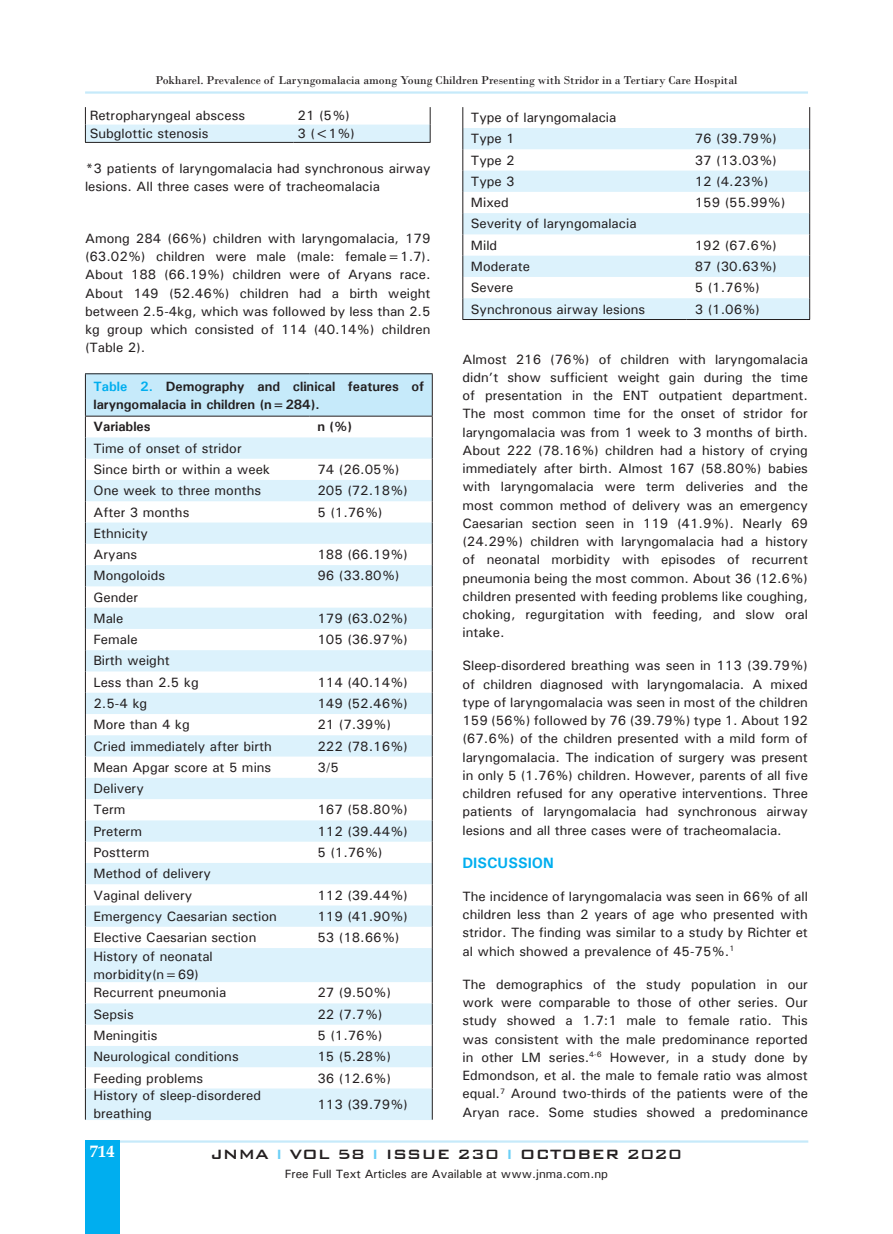
<style>
.page{position:relative;width:893px;height:1234px;background:#fff}
.page>*{position:absolute;margin:0;border:0;box-sizing:border-box;transform-origin:0 0}
.t1{font:500 18px "Bank Gothic BT";color:#231f20}
.t2{font:700 16.5px "Book Antiqua";color:#fff}
.t3{font:700 15px "Univers";color:#00aeef}
.t4{font:500 13.5px/18.3px "Univers";color:#231f20;text-align:justify}
.t5{font:700 13.5px/18px "Univers";color:#231f20}
.Introduction{font:12px "Bodoni";color:#231f20}
.t6{font:500 12px "Univers";color:#231f20}
.s1{color:#00aeef}
.s2{color:#6bcff6}
</style>
<div class="page">
<hr style="left:85px;top:91px;width:723px;height:3px;background:#c6eafa">
<hr style="left:85px;top:1140px;width:723px;height:2px;background:#c6eafa">
<div style="left:85px;top:1140px;width:35px;height:93px;background:#00aeef"></div>
<svg style="left:85px;top:107px;width:346px;height:35px"></svg>
<hr style="left:85px;top:142px;width:208px;height:1px;background:#231f20">
<hr style="left:293px;top:142px;width:138px;height:1px;background:#231f20">
<div style="left:85px;top:374px;width:347px;height:42px;background:#c6eafa"></div>
<svg style="left:86px;top:437px;width:346px;height:682px;fill:#dcf2fc"></svg>
<hr style="left:85px;top:373px;width:224px;height:1px;background:#231f20">
<hr style="left:309px;top:373px;width:124px;height:1px;background:#231f20">
<hr style="left:85px;top:374px;width:1px;height:41px;background:#231f20">
<hr style="left:432px;top:374px;width:1px;height:41px;background:#231f20">
<hr style="left:85px;top:415px;width:224px;height:1px;background:#231f20">
<hr style="left:309px;top:415px;width:124px;height:1px;background:#231f20">
<svg style="left:85px;top:416px;width:1px;height:531px"></svg>
<svg style="left:432px;top:416px;width:1px;height:531px"></svg>
<hr style="left:85px;top:947px;width:1px;height:34px;background:#231f20">
<hr style="left:432px;top:947px;width:1px;height:34px;background:#231f20">
<svg style="left:85px;top:981px;width:1px;height:107px"></svg>
<svg style="left:432px;top:981px;width:1px;height:107px"></svg>
<hr style="left:85px;top:1088px;width:1px;height:31px;background:#231f20">
<hr style="left:432px;top:1088px;width:1px;height:31px;background:#231f20">
<svg style="left:463px;top:128px;width:346px;height:191px;fill:#dcf2fc"></svg>
<svg style="left:462px;top:107px;width:1px;height:212px"></svg>
<svg style="left:809px;top:107px;width:1px;height:212px"></svg>
<hr style="left:462px;top:319px;width:225px;height:1px;background:#231f20">
<hr style="left:687px;top:319px;width:123px;height:1px;background:#231f20">
<p class="Introduction" style="left:155px;top:73px;width:584px">Pokharel. Prevalence of Laryngomalacia among Young Children Presenting with Stridor in a Tertiary Care Hospital</p>
<p class="t4" style="left:90px;top:106px;width:157px">Retropharyngeal abscess</p>
<p class="t4" style="left:298px;top:106px;width:54px">21 (5%)</p>
<p class="t4" style="left:90px;top:124px;width:120px">Subglottic stenosis</p>
<p class="t4" style="left:298px;top:124px;width:59px">3 (&lt;1%)</p>
<p class="t4" style="left:85px;top:159px;width:347px">*3 patients of laryngomalacia had synchronous airway lesions. All three cases were of tracheomalacia</p>
<p class="t4" style="left:85px;top:229px;width:347px">Among 284 (66%) children with laryngomalacia, 179 (63.02%) children were male (male: female=1.7).<br>About 188 (66.19%) children were of Aryans race.<br>About 149 (52.46%) children had a birth weight between 2.5-4kg, which was followed by less than 2.5 kg group which consisted of 114 (40.14%) children (Table 2).</p>
<p class="t5" style="left:94px;top:376px;width:332px"><span class="s1">Table 2.</span> Demography and clinical features of laryngomalacia in children (n=284).</p>
<p class="t5" style="left:94px;top:417px;width:59px">Variables</p>
<p class="t5" style="left:317px;top:417px;width:36px">n (%)</p>
<p class="t4" style="left:94px;top:438px;width:150px">Time of onset of stridor</p>
<p class="t4" style="left:94px;top:460px;width:178px">Since birth or within a week</p>
<p class="t4" style="left:317px;top:460px;width:84px">74 (26.05%)</p>
<p class="t4" style="left:94px;top:481px;width:169px">One week to three months</p>
<p class="t4" style="left:317px;top:481px;width:92px">205 (72.18%)</p>
<p class="t4" style="left:94px;top:502px;width:97px">After 3 months</p>
<p class="t4" style="left:317px;top:502px;width:67px">5 (1.76%)</p>
<p class="t4" style="left:94px;top:523px;width:56px">Ethnicity</p>
<p class="t4" style="left:94px;top:545px;width:45px">Aryans</p>
<p class="t4" style="left:317px;top:545px;width:92px">188 (66.19%)</p>
<p class="t4" style="left:94px;top:566px;width:73px">Mongoloids</p>
<p class="t4" style="left:317px;top:566px;width:84px">96 (33.80%)</p>
<p class="t4" style="left:94px;top:587px;width:46px">Gender</p>
<p class="t4" style="left:94px;top:608px;width:31px">Male</p>
<p class="t4" style="left:317px;top:608px;width:92px">179 (63.02%)</p>
<p class="t4" style="left:94px;top:630px;width:46px">Female</p>
<p class="t4" style="left:317px;top:630px;width:92px">105 (36.97%)</p>
<p class="t4" style="left:94px;top:651px;width:78px">Birth weight</p>
<p class="t4" style="left:94px;top:672px;width:107px">Less than 2.5 kg</p>
<p class="t4" style="left:317px;top:672px;width:92px">114 (40.14%)</p>
<p class="t4" style="left:94px;top:693px;width:55px">2.5-4 kg</p>
<p class="t4" style="left:317px;top:693px;width:92px">149 (52.46%)</p>
<p class="t4" style="left:94px;top:715px;width:98px">More than 4 kg</p>
<p class="t4" style="left:317px;top:715px;width:75px">21 (7.39%)</p>
<p class="t4" style="left:94px;top:736px;width:180px">Cried immediately after birth</p>
<p class="t4" style="left:317px;top:736px;width:92px">222 (78.16%)</p>
<p class="t4" style="left:94px;top:757px;width:179px">Mean Apgar score at 5 mins</p>
<p class="t4" style="left:317px;top:757px;width:23px">3/5</p>
<p class="t4" style="left:94px;top:778px;width:52px">Delivery</p>
<p class="t4" style="left:94px;top:800px;width:34px">Term</p>
<p class="t4" style="left:317px;top:800px;width:92px">167 (58.80%)</p>
<p class="t4" style="left:94px;top:821px;width:50px">Preterm</p>
<p class="t4" style="left:317px;top:821px;width:92px">112 (39.44%)</p>
<p class="t4" style="left:94px;top:842px;width:58px">Postterm</p>
<p class="t4" style="left:317px;top:842px;width:67px">5 (1.76%)</p>
<p class="t4" style="left:94px;top:863px;width:119px">Method of delivery</p>
<p class="t4" style="left:94px;top:885px;width:100px">Vaginal delivery</p>
<p class="t4" style="left:317px;top:885px;width:92px">112 (39.44%)</p>
<p class="t4" style="left:94px;top:906px;width:185px">Emergency Caesarian section</p>
<p class="t4" style="left:317px;top:906px;width:92px">119 (41.90%)</p>
<p class="t4" style="left:94px;top:927px;width:164px">Elective Caesarian section</p>
<p class="t4" style="left:317px;top:927px;width:84px">53 (18.66%)</p>
<p class="t4" style="left:94px;top:946px;width:121px">History of neonatal morbidity(n=69)</p>
<p class="t4" style="left:94px;top:983px;width:134px">Recurrent pneumonia</p>
<p class="t4" style="left:317px;top:983px;width:75px">27 (9.50%)</p>
<p class="t4" style="left:94px;top:1004px;width:42px">Sepsis</p>
<p class="t4" style="left:317px;top:1004px;width:67px">22 (7.7%)</p>
<p class="t4" style="left:94px;top:1025px;width:66px">Meningitis</p>
<p class="t4" style="left:317px;top:1025px;width:67px">5 (1.76%)</p>
<p class="t4" style="left:94px;top:1046px;width:147px">Neurological conditions</p>
<p class="t4" style="left:317px;top:1046px;width:75px">15 (5.28%)</p>
<p class="t4" style="left:94px;top:1068px;width:111px">Feeding problems</p>
<p class="t4" style="left:317px;top:1068px;width:75px">36 (12.6%)</p>
<p class="t4" style="left:94px;top:1085px;width:169px">History of sleep-disordered breathing</p>
<p class="t4" style="left:317px;top:1094px;width:92px">113 (39.79%)</p>
<p class="t4" style="left:471px;top:108px;width:147px">Type of laryngomalacia</p>
<p class="t4" style="left:471px;top:129px;width:45px">Type 1</p>
<p class="t4" style="left:695px;top:129px;width:84px">76 (39.79%)</p>
<p class="t4" style="left:471px;top:150px;width:45px">Type 2</p>
<p class="t4" style="left:695px;top:150px;width:84px">37 (13.03%)</p>
<p class="t4" style="left:471px;top:172px;width:45px">Type 3</p>
<p class="t4" style="left:695px;top:172px;width:75px">12 (4.23%)</p>
<p class="t4" style="left:471px;top:193px;width:39px">Mixed</p>
<p class="t4" style="left:695px;top:193px;width:92px">159 (55.99%)</p>
<p class="t4" style="left:471px;top:214px;width:167px">Severity of laryngomalacia</p>
<p class="t4" style="left:471px;top:235px;width:28px">Mild</p>
<p class="t4" style="left:695px;top:235px;width:84px">192 (67.6%)</p>
<p class="t4" style="left:471px;top:257px;width:61px">Moderate</p>
<p class="t4" style="left:695px;top:257px;width:84px">87 (30.63%)</p>
<p class="t4" style="left:471px;top:278px;width:44px">Severe</p>
<p class="t4" style="left:695px;top:278px;width:67px">5 (1.76%)</p>
<p class="t4" style="left:471px;top:299px;width:176px">Synchronous airway lesions</p>
<p class="t4" style="left:695px;top:299px;width:67px">3 (1.06%)</p>
<p class="t4" style="left:462px;top:349px;width:347px">Almost 216 (76%) of children with laryngomalacia didn’t show sufficient weight gain during the time of presentation in the ENT outpatient department.<br>The most common time for the onset of stridor for laryngomalacia was from 1 week to 3 months of birth.<br>About 222 (78.16%) children had a history of crying immediately after birth. Almost 167 (58.80%) babies with laryngomalacia were term deliveries and the most common method of delivery was an emergency Caesarian section seen in 119 (41.9%). Nearly 69 (24.29%) children with laryngomalacia had a history of neonatal morbidity with episodes of recurrent pneumonia being the most common. About 36 (12.6%) children presented with feeding problems like coughing, choking, regurgitation with feeding, and slow oral intake.</p>
<p class="t4" style="left:462px;top:656px;width:347px">Sleep-disordered breathing was seen in 113 (39.79%) of children diagnosed with laryngomalacia. A mixed type of laryngomalacia was seen in most of the children 159 (56%) followed by 76 (39.79%) type 1. About 192 (67.6%) of the children presented with a mild form of laryngomalacia. The indication of surgery was present in only 5 (1.76%) children. However, parents of all five children refused for any operative interventions. Three patients of laryngomalacia had synchronous airway lesions and all three cases were of tracheomalacia.</p>
<p class="t3" style="left:462px;top:852px;width:93px">DISCUSSION</p>
<p class="t4" style="left:462px;top:886px;width:347px">The incidence of laryngomalacia was seen in 66% of all children less than 2 years of age who presented with stridor. The finding was similar to a study by Richter et al which showed a prevalence of 45-75%.<sup>1</sup></p>
<p class="t4" style="left:462px;top:974px;width:347px">The demographics of the study population in our work were comparable to those of other series. Our study showed a 1.7:1 male to female ratio. This was consistent with the male predominance reported in other LM series.<sup>4-6</sup> However, in a study done by Edmondson, et al. the male to female ratio was almost equal.<sup>7</sup> Around two-thirds of the patients were of the Aryan race. Some studies showed a predominance</p>
<p class="t2" style="left:90px;top:1139px;width:26px">714</p>
<h1 class="t1" style="left:211px;top:1143px;width:473px">JNMA <span class="s2">I</span> VOL 58 <span class="s2">I</span> ISSUE 230 <span class="s2">I</span> OCTOBER 2020</h1>
<p class="t6" style="left:285px;top:1166px;width:325px">Free Full Text Articles are Available at www.jnma.com.np</p>
</div>
